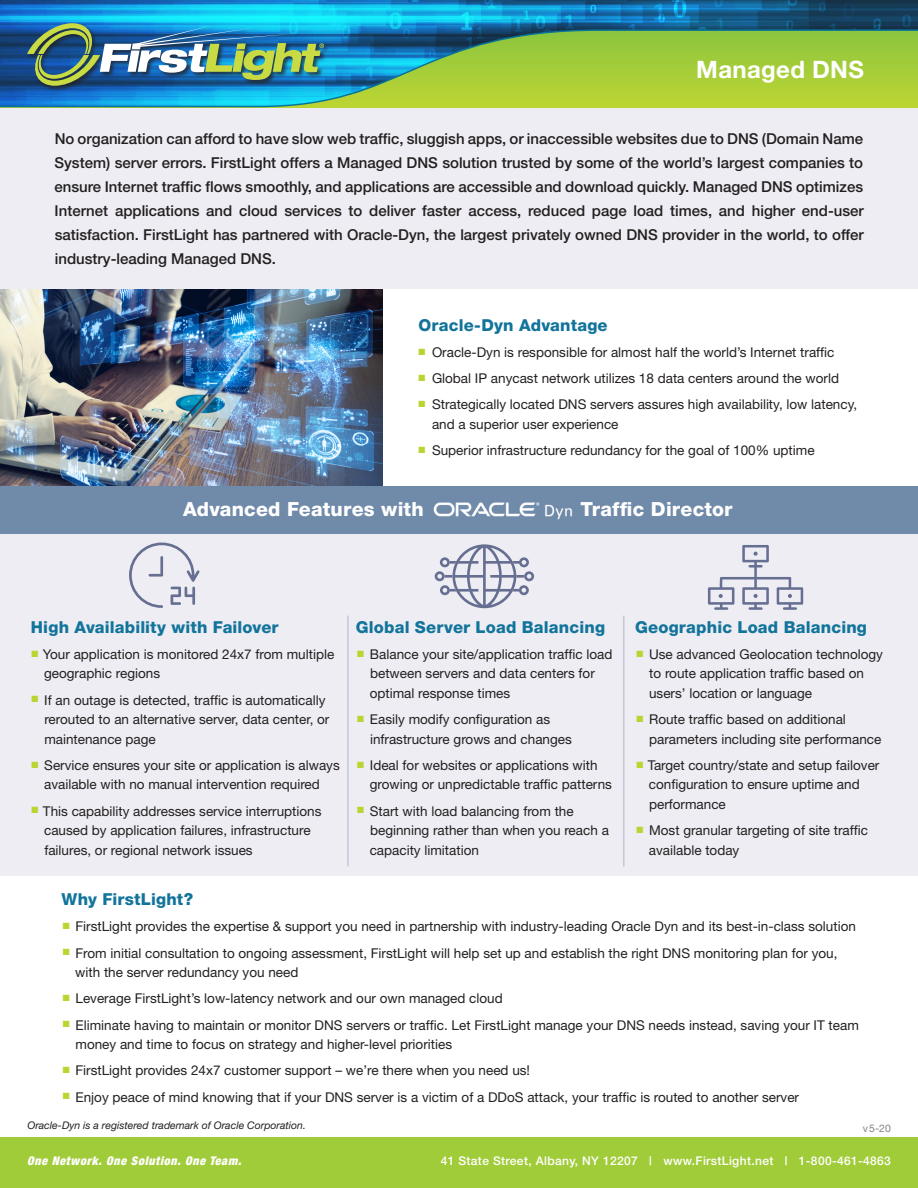
<style>
.page{position:relative;width:918px;height:1188px;background:#fff}
.page>*{position:absolute;margin:0;border:0;box-sizing:border-box;transform-origin:0 0}
.new_head_RJ{font:700 24px "Helvetica Neue";letter-spacing:.015em;color:#fff}
.subhead2{font:800 19.5px "Helvetica Neue";letter-spacing:.01em;color:#fff}
.subhead2-2{font:800 16.5px "Helvetica Neue";letter-spacing:.01em;color:#12749b}
.Body{font:500 15px/24px "Helvetica Neue";color:#231f20;text-align:justify}
.t1{font:13.5px/19.5px "Helvetica Neue";color:#231f20}
.t2{font:500 12px "Helvetica Neue";letter-spacing:.03em;color:#fff}
.t3{font:italic 900 condensed 12px "Helvetica Neue";letter-spacing:.06em;color:#fff}
.source1{font:italic 10.5px "Helvetica Neue";color:#231f20}
.t4{font:10.5px "Helvetica Neue";color:#808285}
</style>
<div class="page">
<img style="left:0;top:289px;width:383px;height:197px">
<div style="left:0;top:504px;width:918px;height:372px;background:#ededf3"></div>
<div style="left:0;top:70px;width:918px;height:219px;background:#ededf3"></div>
<div style="left:0;top:486px;width:918px;height:47px;background:#708aa9"></div>
<svg style="left:0;top:0;width:918px;height:108px;background:#5ca877"></svg>
<div style="left:0;top:1137px;width:918px;height:51px;background:#a1cc3a"></div>
<div style="left:26px;top:22px;width:304px;height:70px;background:#231f20;opacity:.75"></div>
<img style="left:27px;top:23px;width:297px;height:63px">
<svg style="left:129px;top:543px;width:71px;height:65px"></svg>
<svg style="left:708px;top:545px;width:95px;height:65px"></svg>
<svg style="left:435px;top:544px;width:99px;height:64px"></svg>
<img style="left:433px;top:502px;width:140px;height:18px">
<hr style="left:347px;top:616px;width:2px;height:250px;background:#c4c9d9">
<hr style="left:623px;top:616px;width:2px;height:250px;background:#c4c9d9">
<p class="new_head_RJ" style="left:696px;top:55px;width:169px">Managed DNS</p>
<p class="Body" style="left:54px;top:127px;width:811px">No organization can afford to have slow web traffic, sluggish apps, or inaccessible websites due to DNS (Domain Name System) server errors. FirstLight offers a Managed DNS solution trusted by some of the world’s largest companies to ensure Internet traffic flows smoothly, and applications are accessible and download quickly. Managed DNS optimizes Internet applications and cloud services to deliver faster access, reduced page load times, and higher end-user satisfaction. FirstLight has partnered with Oracle-Dyn, the largest privately owned DNS provider in the world, to offer industry-leading Managed DNS.</p>
<p class="subhead2-2" style="left:418px;top:315px;width:191px">Oracle-Dyn Advantage</p>
<p class="t1" style="left:418px;top:342px;width:418px"><sup>■</sup> Oracle-Dyn is responsible for almost half the world’s Internet traffic</p>
<p class="t1" style="left:418px;top:368px;width:422px"><sup>■</sup> Global IP anycast network utilizes 18 data centers around the world</p>
<p class="t1" style="left:432px;top:395px;width:427px;text-indent:-14px"><sup>■</sup> Strategically located DNS servers assures high availability, low latency, and a superior user experience</p>
<p class="t1" style="left:418px;top:440px;width:398px"><sup>■</sup> Superior infrastructure redundancy for the goal of 100% uptime</p>
<p class="subhead2" style="left:183px;top:498px;width:242px">Advanced Features with</p>
<p class="subhead2" style="left:580px;top:498px;width:154px">Traffic Director</p>
<p class="subhead2-2" style="left:31px;top:617px;width:249px">High Availability with Failover</p>
<p class="t1" style="left:44px;top:644px;width:292px;text-indent:-12px"><sup>■</sup> Your application is monitored 24x7 from multiple geographic regions</p>
<p class="t1" style="left:44px;top:690px;width:287px;text-indent:-13px"><sup>■</sup> If an outage is detected, traffic is automatically rerouted to an alternative server, data center, or maintenance page</p>
<p class="t1" style="left:32px;top:755px;width:310px;text-align:center"><sup>■</sup> Service ensures your site or application is always available with no manual intervention required</p>
<p class="t1" style="left:44px;top:801px;width:279px;text-indent:-12px"><sup>■</sup> This capability addresses service interruptions caused by application failures, infrastructure failures, or regional network issues</p>
<p class="subhead2-2" style="left:356px;top:617px;width:251px">Global Server Load Balancing</p>
<p class="t1" style="left:370px;top:644px;width:244px;text-indent:-12px"><sup>■</sup> Balance your site/application traffic load between servers and data centers for optimal response times</p>
<p class="t1" style="left:370px;top:709px;width:203px;text-indent:-13px"><sup>■</sup> Easily modify configuration as infrastructure grows and changes</p>
<p class="t1" style="left:370px;top:755px;width:244px;text-indent:-12px"><sup>■</sup> Ideal for websites or applications with growing or unpredictable traffic patterns</p>
<p class="t1" style="left:370px;top:801px;width:241px;text-indent:-12px"><sup>■</sup> Start with load balancing from the beginning rather than when you reach a capacity limitation</p>
<p class="subhead2-2" style="left:635px;top:617px;width:234px">Geographic Load Balancing</p>
<p class="t1" style="left:649px;top:644px;width:235px;text-indent:-13px"><sup>■</sup> Use advanced Geolocation technology to route application traffic based on users’ location or language</p>
<p class="t1" style="left:649px;top:709px;width:234px;text-indent:-13px"><sup>■</sup> Route traffic based on additional parameters including site performance</p>
<p class="t1" style="left:649px;top:755px;width:232px;text-indent:-12px"><sup>■</sup> Target country/state and setup failover configuration to ensure uptime and performance</p>
<p class="t1" style="left:649px;top:820px;width:221px;text-indent:-12px"><sup>■</sup> Most granular targeting of site traffic available today</p>
<p class="subhead2-2" style="left:62px;top:889px;width:133px">Why FirstLight?</p>
<p class="t1" style="left:63px;top:917px;width:795px"><sup>■</sup> FirstLight provides the expertise &amp; support you need in partnership with industry-leading Oracle Dyn and its best-in-class solution</p>
<p class="t1" style="left:75px;top:943px;width:764px;text-indent:-13px"><sup>■</sup> From initial consultation to ongoing assessment, FirstLight will help set up and establish the right DNS monitoring plan for you, with the server redundancy you need</p>
<p class="t1" style="left:63px;top:989px;width:442px"><sup>■</sup> Leverage FirstLight’s low-latency network and our own managed cloud</p>
<p class="t1" style="left:76px;top:1015px;width:785px;text-indent:-13px"><sup>■</sup> Eliminate having to maintain or monitor DNS servers or traffic. Let FirstLight manage your DNS needs instead, saving your IT team money and time to focus on strategy and higher-level priorities</p>
<p class="t1" style="left:63px;top:1061px;width:469px"><sup>■</sup> FirstLight provides 24x7 customer support – we’re there when you need us!</p>
<p class="t1" style="left:63px;top:1087px;width:738px"><sup>■</sup> Enjoy peace of mind knowing that if your DNS server is a victim of a DDoS attack, your traffic is routed to another server</p>
<p class="source1" style="left:27px;top:1119px;width:280px">Oracle-Dyn is a registered trademark of Oracle Corporation.</p>
<p class="t4" style="left:863px;top:1122px;width:30px">v5-20</p>
<p class="t3" style="left:27px;top:1154px;width:216px">One Network. One Solution. One Team.</p>
<p class="t2" style="left:441px;top:1154px;width:452px">41 State Street, Albany, NY 12207 | www.FirstLight.net | 1-800-461-4863</p>
</div>
